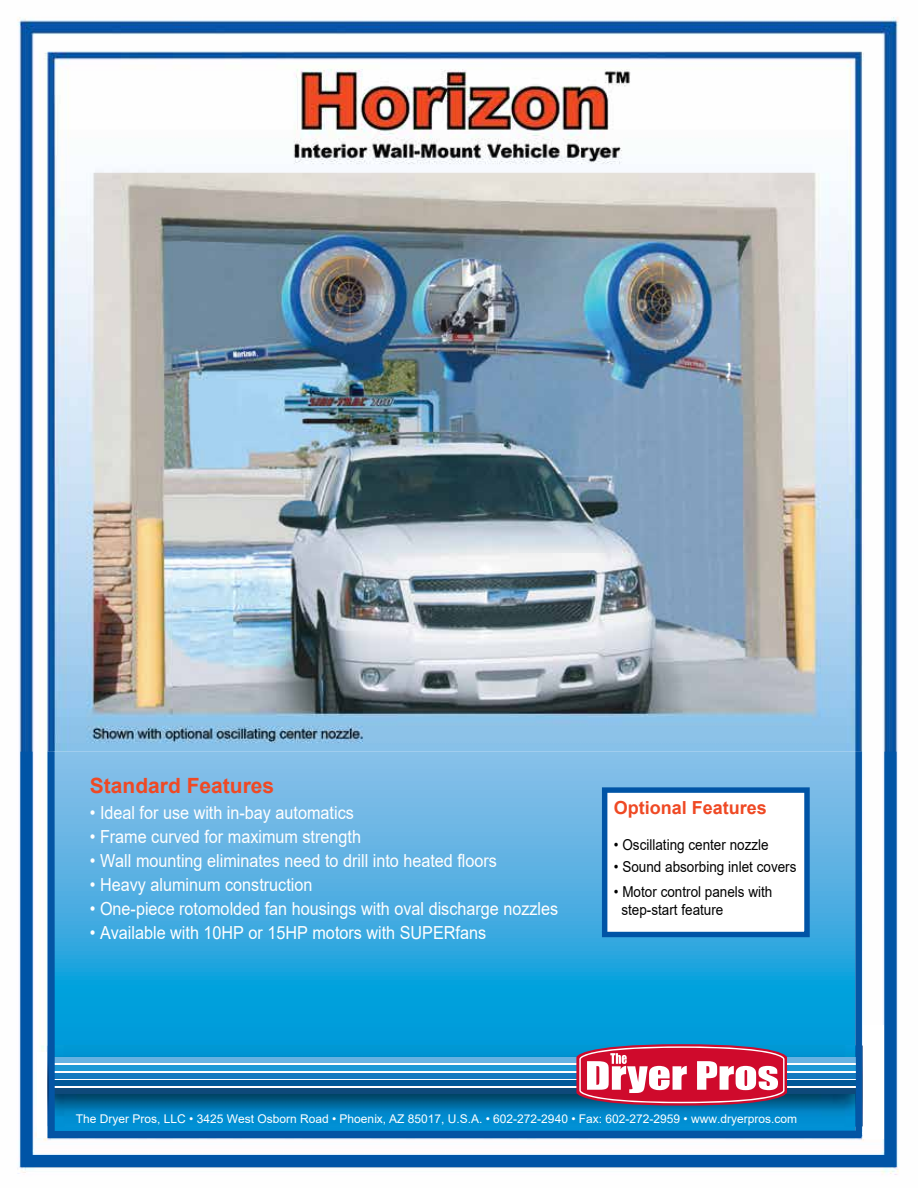
<style>
.page{position:relative;width:918px;height:1188px;background:#fff}
.page>*{position:absolute;margin:0;border:0;box-sizing:border-box;transform-origin:0 0}
.t1{font:700 21px "Arial";color:#ef4924}
.t2{font:18px "Arial";color:#fff;scale:.9 1}
.t3{font:700 18px "Arial";color:#ef4924}
.t4{font:15px/18px "Arial";color:#000;scale:.9 1}
.t5{font:12px "Arial";color:#fff}
</style>
<div class="page">
<img style="left:17px;top:17px;width:882px;height:1158px">
<svg style="left:21px;top:752px;width:875px;height:415px"></svg>
<svg style="left:49px;top:752px;width:813px;height:385px;background:#37a1d7"></svg>
<div style="left:37px;top:1052px;width:10px;height:85px;background:#fff"></div>
<div style="left:863px;top:1025px;width:21px;height:113px;background:#fff"></div>
<svg style="left:576px;top:1044px;width:211px;height:62px"></svg>
<svg style="left:602px;top:787px;width:208px;height:150px"></svg>
<p class="t1" style="left:90px;top:770px;width:186px">Standard Features</p>
<p class="t2" style="left:90px;top:800px;width:295px">• Ideal for use with in-bay automatics</p>
<p class="t2" style="left:90px;top:824px;width:303px">• Frame curved for maximum strength</p>
<p class="t2" style="left:90px;top:848px;width:454px">• Wall mounting eliminates need to drill into heated floors</p>
<p class="t2" style="left:90px;top:872px;width:249px">• Heavy aluminum construction</p>
<p class="t2" style="left:90px;top:896px;width:522px">• One-piece rotomolded fan housings with oval discharge nozzles</p>
<p class="t2" style="left:90px;top:920px;width:442px">• Available with 10HP or 15HP motors with SUPERfans</p>
<p class="t3" style="left:614px;top:795px;width:155px">Optional Features</p>
<p class="t4" style="left:614px;top:835px;width:173px">• Oscillating center nozzle</p>
<p class="t4" style="left:614px;top:858px;width:204px">• Sound absorbing inlet covers</p>
<p class="t4" style="left:621px;top:883px;width:169px;text-indent:-8px">• Motor control panels with step-start feature</p>
<p class="t5" style="left:76px;top:1111px;width:723px">The Dryer Pros, LLC • 3425 West Osborn Road • Phoenix, AZ 85017, U.S.A. • 602-272-2940 • Fax: 602-272-2959 • www.dryerpros.com</p>
</div>
